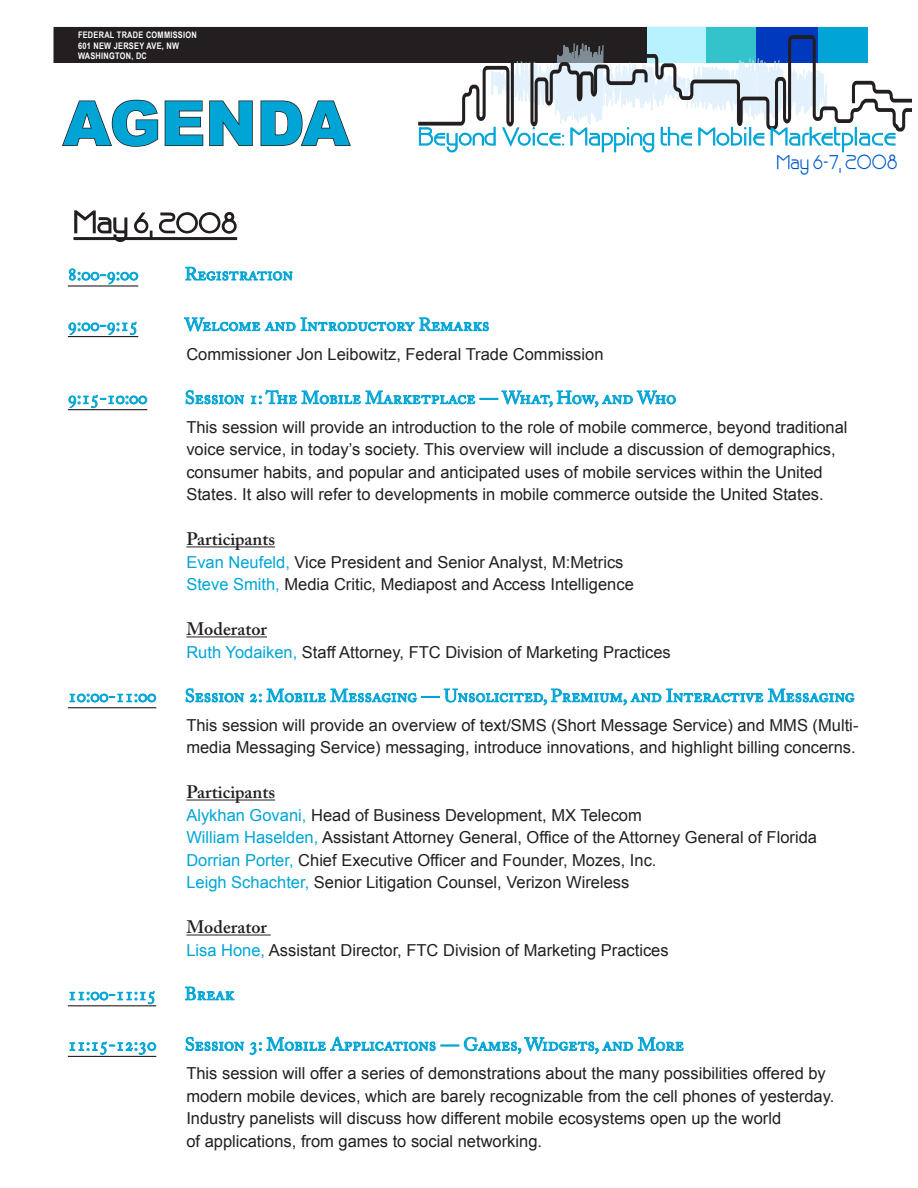
<style>
.page{position:relative;width:918px;height:1188px;background:#fff}
.page>*{position:absolute;margin:0;border:0;box-sizing:border-box;transform-origin:0 0}
.t1{font:900 61.5px "Arial";color:#00a5d6}
.Panel_time{font:24px "Brisk Plain";color:#00a5d6}
.t2{font:19.65px "Brisk Plain";color:#0038be;scale:.92 1}
.Panel_time-2{font:18px "Adobe Caslon Pro";color:#00a5d6}
.NameTitleHead{font:600 18px "Adobe Caslon Pro";color:#231f20}
.Description{font:16.5px/22.5px "Arial";color:#231f20}
.Participants{font:16.5px "Arial";color:#231f20}
.NameTitle{font:16.5px "Arial";color:#231f20}
.t3{font:700 9px "Arial Narrow";letter-spacing:.03em;color:#fff}
.s1{color:#00a5d6}
</style>
<div class="page">
<svg style="left:62px;top:99px;width:191px;height:48px"></svg>
<svg style="left:260px;top:100px;width:91px;height:46px"></svg>
<div style="left:54px;top:27px;width:810px;height:35px;background:#231f20"></div>
<div style="left:750px;top:27px;width:72px;height:36px;background:#0038be"></div>
<div style="left:702px;top:27px;width:54px;height:36px;background:#34c3cb"></div>
<div style="left:647px;top:27px;width:58px;height:36px;background:#b8f2ff"></div>
<div style="left:818px;top:27px;width:49px;height:36px;background:#00a5d6"></div>
<svg style="left:74px;top:210px;width:164px;height:32px"></svg>
<svg style="left:415px;top:33px;width:497px;height:143px"></svg>
<hr style="left:68px;top:285px;width:70px;height:2px;background:#231f20">
<hr style="left:68px;top:336px;width:70px;height:1px;background:#231f20">
<hr style="left:68px;top:409px;width:79px;height:1px;background:#231f20">
<hr style="left:186px;top:546px;width:89px;height:1px;background:#231f20">
<hr style="left:186px;top:636px;width:81px;height:1px;background:#231f20">
<hr style="left:68px;top:707px;width:88px;height:1px;background:#231f20">
<hr style="left:186px;top:800px;width:89px;height:1px;background:#231f20">
<hr style="left:186px;top:935px;width:85px;height:1px;background:#231f20">
<hr style="left:68px;top:1005px;width:88px;height:1px;background:#231f20">
<hr style="left:68px;top:1056px;width:88px;height:1px;background:#231f20">
<svg style="left:69px;top:269px;width:69px;height:15px"></svg>
<svg style="left:186px;top:267px;width:106px;height:14px"></svg>
<svg style="left:69px;top:321px;width:67px;height:14px"></svg>
<svg style="left:184px;top:318px;width:111px;height:13px"></svg>
<svg style="left:301px;top:318px;width:188px;height:13px"></svg>
<svg style="left:69px;top:394px;width:78px;height:14px"></svg>
<svg style="left:186px;top:390px;width:58px;height:15px"></svg>
<svg style="left:251px;top:390px;width:425px;height:17px"></svg>
<svg style="left:70px;top:694px;width:86px;height:8px"></svg>
<svg style="left:186px;top:689px;width:58px;height:14px"></svg>
<svg style="left:250px;top:689px;width:411px;height:16px"></svg>
<svg style="left:667px;top:689px;width:187px;height:14px"></svg>
<svg style="left:70px;top:991px;width:84px;height:13px"></svg>
<svg style="left:185px;top:987px;width:49px;height:14px"></svg>
<svg style="left:70px;top:1041px;width:86px;height:14px"></svg>
<svg style="left:186px;top:1037px;width:58px;height:14px"></svg>
<svg style="left:250px;top:1037px;width:185px;height:18px"></svg>
<svg style="left:441px;top:1037px;width:242px;height:17px"></svg>
<p class="t3" style="left:78px;top:28px;width:120px">FEDERAL TRADE COMMISSION</p>
<p class="t3" style="left:78px;top:39px;width:96px">601 NEW JERSEY AVE, NW</p>
<p class="t3" style="left:78px;top:49px;width:70px">WASHINGTON, DC</p>
<p class="t1" style="left:63px;top:79px;width:288px">AGENDA</p>
<p class="Panel_time" style="left:418px;top:124px;width:480px">Beyond Voice: Mapping the Mobile Marketplace</p>
<p class="t2" style="left:776px;top:152px;width:133px">May 6-7, 2008</p>
<p class="Panel_time-2" style="left:68px;top:263px;width:72px">8:00-9:00</p>
<p class="Panel_time-2" style="left:185px;top:263px;width:110px">Registration</p>
<p class="Panel_time-2" style="left:68px;top:314px;width:72px">9:00-9:15</p>
<p class="Panel_time-2" style="left:185px;top:314px;width:306px">Welcome and Introductory Remarks</p>
<p class="NameTitle" style="left:186px;top:343px;width:419px">Commissioner Jon Leibowitz, Federal Trade Commission</p>
<p class="Panel_time-2" style="left:68px;top:387px;width:81px">9:15-10:00</p>
<p class="Panel_time-2" style="left:185px;top:387px;width:493px">Session 1: The Mobile Marketplace — What, How, and Who</p>
<p class="Description" style="left:186px;top:416px;width:663px">This session will provide an introduction to the role of mobile commerce, beyond traditional voice service, in today’s society. This overview will include a discussion of demographics, consumer habits, and popular and anticipated uses of mobile services within the United States. It also will refer to developments in mobile commerce outside the United States.</p>
<p class="NameTitleHead" style="left:186px;top:528px;width:90px">Participants</p>
<p class="Participants" style="left:186px;top:551px;width:439px"><span class="s1">Evan Neufeld,</span> Vice President and Senior Analyst, M:Metrics</p>
<p class="Participants" style="left:186px;top:574px;width:449px"><span class="s1">Steve Smith,</span> Media Critic, Mediapost and Access Intelligence</p>
<p class="NameTitleHead" style="left:186px;top:618px;width:82px">Moderator</p>
<p class="Participants" style="left:186px;top:641px;width:486px"><span class="s1">Ruth Yodaiken,</span> Staff Attorney, FTC Division of Marketing Practices</p>
<p class="Panel_time-2" style="left:68px;top:685px;width:90px">10:00-11:00</p>
<p class="Panel_time-2" style="left:185px;top:685px;width:671px">Session 2: Mobile Messaging — Unsolicited, Premium, and Interactive Messaging</p>
<p class="Description" style="left:186px;top:714px;width:674px">This session will provide an overview of text/SMS (Short Message Service) and MMS (Multi&shy;media Messaging Service) messaging, introduce innovations, and highlight billing concerns.</p>
<p class="NameTitleHead" style="left:186px;top:781px;width:90px">Participants</p>
<p class="Participants" style="left:186px;top:804px;width:457px"><span class="s1">Alykhan Govani,</span> Head of Business Development, MX Telecom</p>
<p class="Participants" style="left:186px;top:827px;width:632px"><span class="s1">William Haselden,</span> Assistant Attorney General, Office of the Attorney General of Florida</p>
<p class="Participants" style="left:186px;top:849px;width:472px"><span class="s1">Dorrian Porter,</span> Chief Executive Officer and Founder, Mozes, Inc.</p>
<p class="Participants" style="left:186px;top:872px;width:444px"><span class="s1">Leigh Schachter,</span> Senior Litigation Counsel, Verizon Wireless</p>
<p class="NameTitleHead" style="left:186px;top:916px;width:82px">Moderator</p>
<p class="Participants" style="left:186px;top:939px;width:484px"><span class="s1">Lisa Hone,</span> Assistant Director, FTC Division of Marketing Practices</p>
<p class="Panel_time-2" style="left:68px;top:983px;width:90px">11:00-11:15</p>
<p class="Panel_time-2" style="left:185px;top:983px;width:51px">Break</p>
<p class="Panel_time-2" style="left:68px;top:1034px;width:90px">11:15-12:30</p>
<p class="Panel_time-2" style="left:185px;top:1034px;width:500px">Session 3: Mobile Applications — Games, Widgets, and More</p>
<p class="Description" style="left:186px;top:1063px;width:650px">This session will offer a series of demonstrations about the many possibilities offered by modern mobile devices, which are barely recognizable from the cell phones of yesterday.<br>Industry panelists will discuss how different mobile ecosystems open up the world<br>of applications, from games to social networking.</p>
</div>
